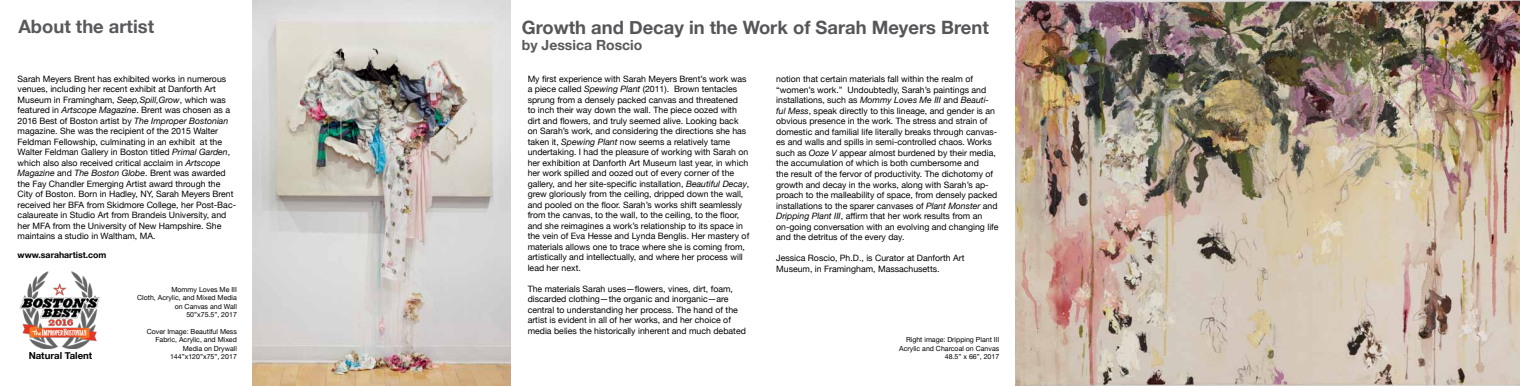
<style>
.page{position:relative;width:1520px;height:386px;background:#fff}
.page>*{position:absolute;margin:0;border:0;box-sizing:border-box;transform-origin:0 0}
.t1{font:700 18.38px "Helvetica Neue";color:#565659}
.t2{font:700 18.38px "Helvetica Neue";color:#58595b}
.t3{font:700 14px "Helvetica Neue";color:#58595b}
.t4{font:700 9.62px "Helvetica Neue";color:#000}
.t5{font:8.75px/10.5px "Helvetica Neue";color:#000}
.t6{font:700 8.75px "Helvetica Neue";color:#000}
.t7{font:7px/8.4px "Helvetica Neue";color:#000;text-align:right}
.s1{font-style:italic}
</style>
<div class="page">
<img style="left:1016px;top:0;width:504px;height:386px">
<img style="left:252px;top:0;width:258px;height:385px">
<img style="left:19px;top:271px;width:81px;height:77px">
<h1 class="t2" style="left:18px;top:12px;width:137px">About the artist</h1>
<h1 class="t1" style="left:522px;top:13px;width:468px">Growth and Decay in the Work of Sarah Meyers Brent</h1>
<h2 class="t3" style="left:522px;top:34px;width:122px">by Jessica Roscio</h2>
<p class="t5" style="left:528px;top:74px;width:223px">My first experience with Sarah Meyers Brent’s work was a piece called <span class="s1">Spewing Plant</span> (2011). Brown tentacles sprung from a densely packed canvas and threatened<br>to inch their way down the wall. The piece oozed with dirt and flowers, and truly seemed alive. Looking back on Sarah’s work, and considering the directions she has taken it, <span class="s1">Spewing Plant</span> now seems a relatively tame undertaking. I had the pleasure of working with Sarah on her exhibition at Danforth Art Museum last year, in which her work spilled and oozed out of every corner of the gallery, and her site-specific installation, <span class="s1">Beautiful Decay</span>, grew gloriously from the ceiling, dripped down the wall, and pooled on the floor. Sarah’s works shift seamlessly from the canvas, to the wall, to the ceiling, to the floor, and she reimagines a work’s relationship to its space in the vein of Eva Hesse and Lynda Benglis. Her mastery of materials allows one to trace where she is coming from, artistically and intellectually, and where her process will lead her next.</p>
<p class="t5" style="left:528px;top:284px;width:220px">The materials Sarah uses—flowers, vines, dirt, foam, discarded clothing—the organic and inorganic—are central to understanding her process. The hand of the artist is evident in all of her works, and her choice of media belies the historically inherent and much debated</p>
<p class="t5" style="left:18px;top:74px;width:220px">Sarah Meyers Brent has exhibited works in numerous venues, including her recent exhibit at Danforth Art Museum in Framingham, <span class="s1">Seep,Spill,Grow</span>, which was featured in <span class="s1">Artscope Magazine</span>. Brent was chosen as a 2016 Best of Boston artist by <span class="s1">The Improper Bostonian </span>magazine. She was the recipient of the 2015 Walter Feldman Fellowship, culminating in an exhibit at the Walter Feldman Gallery in Boston titled <span class="s1">Primal Garden</span>, which also also received critical acclaim in <span class="s1">Artscope Magazine</span> and <span class="s1">The Boston Globe</span>. Brent was awarded the Fay Chandler Emerging Artist award through the City of Boston. Born in Hadley, NY, Sarah Meyers Brent received her BFA from Skidmore College, her Post-Bac&shy;calaureate in Studio Art from Brandeis University, and her MFA from the University of New Hampshire. She maintains a studio in Waltham, MA.</p>
<p class="t6" style="left:18px;top:248px;width:90px">www.sarahartist.com</p>
<p class="t7" style="left:137px;top:285px;width:101px">Mommy Loves Me III<br>Cloth, Acrylic, and Mixed Media on Canvas and Wall<br>50”x75.5”, 2017</p>
<p class="t7" style="left:147px;top:327px;width:92px">Cover Image: Beautiful Mess<br>Fabric, Acrylic, and Mixed<br>Media on Drywall<br>144”x120”x75”, 2017</p>
<p class="t7" style="left:899px;top:336px;width:101px">Right image: Dripping Plant III<br>Acrylic and Charcoal on Canvas<br>48.5” x 66”, 2017</p>
<p class="t5" style="left:776px;top:75px;width:224px">notion that certain materials fall within the realm of “women’s work.” Undoubtedly, Sarah’s paintings and installations, such as <span class="s1">Mommy Loves Me III</span> and <span class="s1">Beauti&shy;ful Mess</span>, speak directly to this lineage, and gender is an obvious presence in the work. The stress and strain of domestic and familial life literally breaks through canvas&shy;es and walls and spills in semi-controlled chaos. Works such as <span class="s1">Ooze V</span> appear almost burdened by their media, the accumulation of which is both cumbersome and<br>the result of the fervor of productivity. The dichotomy of growth and decay in the works, along with Sarah’s ap&shy;proach to the malleability of space, from densely packed installations to the sparer canvases of <span class="s1">Plant Monster</span> and <span class="s1">Dripping Plant III</span>, affirm that her work results from an on-going conversation with an evolving and changing life and the detritus of the every day.</p>
<p class="t5" style="left:776px;top:253px;width:190px">Jessica Roscio, Ph.D., is Curator at Danforth Art<br>Museum, in Framingham, Massachusetts.</p>
<p class="t4" style="left:29px;top:348px;width:65px">Natural Talent</p>
</div>
